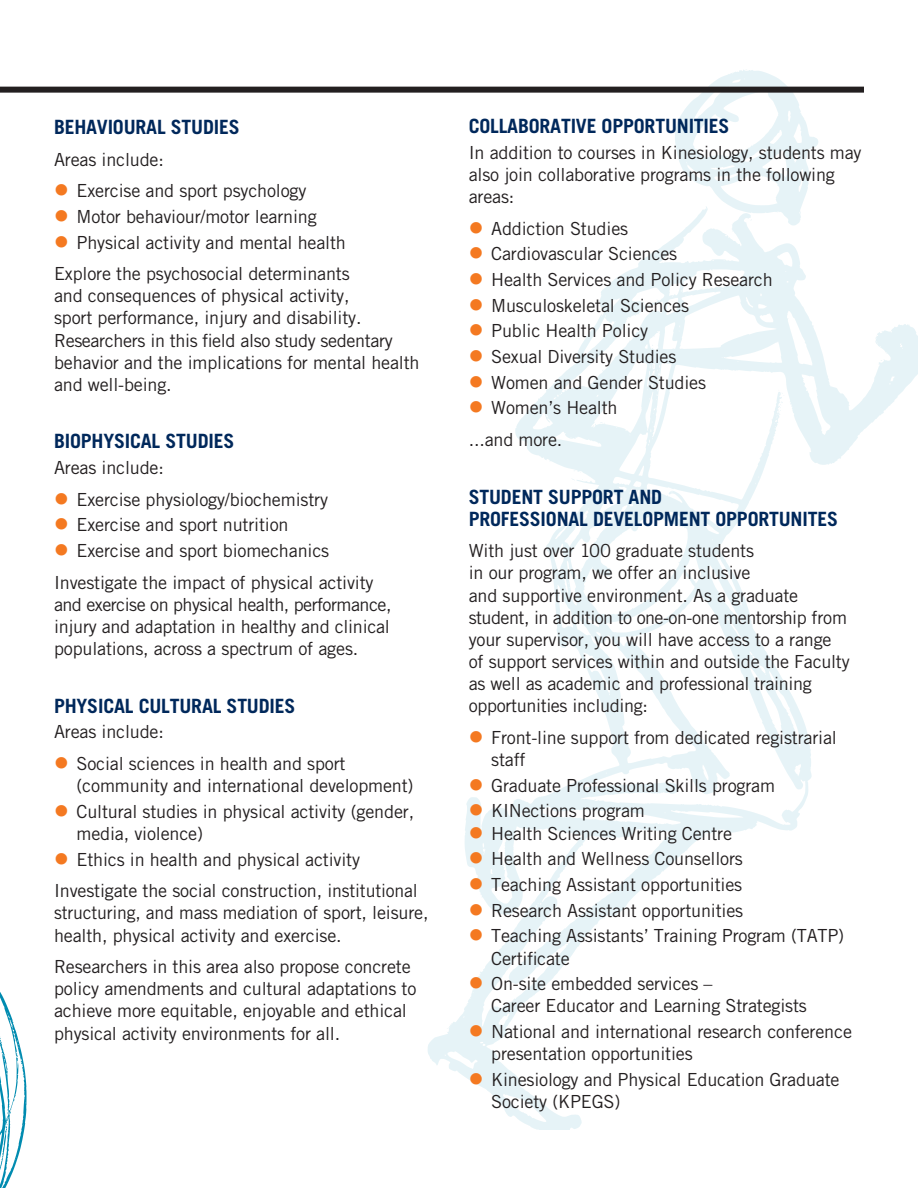
<style>
.page{position:relative;width:918px;height:1188px;background:#fff}
.page>*{position:absolute;margin:0;border:0;box-sizing:border-box;transform-origin:0 0}
.List{font:700 19.65px/22.2px "Trade Gothic LT Std";letter-spacing:-.01em;color:#00285b}
.Subheader{font:700 19.65px "Trade Gothic LT Std";letter-spacing:-.01em;color:#00285b}
.List-2{font:18px/22.2px "Trade Gothic LT Std";letter-spacing:-.01em;color:#231f20}
.s1{color:#f47921}
</style>
<div class="page">
<svg style="left:428px;top:226px;width:490px;height:903px"></svg>
<svg style="left:779px;top:390px;width:6px;height:23px"></svg>
<svg style="left:675px;top:70px;width:143px;height:156px"></svg>
<div style="left:0;top:87px;width:864px;height:6px;background:#231f20"></div>
<svg style="left:0;top:992px;width:27px;height:196px"></svg>
<p class="Subheader" style="left:54px;top:115px;width:187px">BEHAVIOURAL STUDIES</p>
<p class="List-2" style="left:54px;top:148px;width:111px">Areas include:</p>
<p class="List-2" style="left:54px;top:179px;width:254px"><span class="s1">●</span> Exercise and sport psychology</p>
<p class="List-2" style="left:54px;top:205px;width:264px"><span class="s1">●</span> Motor behaviour/motor learning</p>
<p class="List-2" style="left:54px;top:231px;width:294px"><span class="s1">●</span> Physical activity and mental health</p>
<p class="List-2" style="left:54px;top:262px;width:367px">Explore the psychosocial determinants<br>and consequences of physical activity,<br>sport performance, injury and disability.<br>Researchers in this field also study sedentary behavior and the implications for mental health and well-being.</p>
<p class="List" style="left:54px;top:430px;width:182px">BIOPHYSICAL STUDIES</p>
<p class="List-2" style="left:54px;top:456px;width:111px">Areas include:</p>
<p class="List-2" style="left:54px;top:488px;width:276px"><span class="s1">●</span> Exercise physiology/biochemistry</p>
<p class="List-2" style="left:54px;top:514px;width:236px"><span class="s1">●</span> Exercise and sport nutrition</p>
<p class="List-2" style="left:54px;top:539px;width:277px"><span class="s1">●</span> Exercise and sport biomechanics</p>
<p class="List-2" style="left:54px;top:571px;width:339px">Investigate the impact of physical activity and exercise on physical health, performance, injury and adaptation in healthy and clinical populations, across a spectrum of ages.</p>
<p class="List" style="left:54px;top:694px;width:243px">PHYSICAL CULTURAL STUDIES</p>
<p class="List-2" style="left:54px;top:721px;width:111px">Areas include:</p>
<p class="List-2" style="left:76px;top:752px;width:339px;text-indent:-22px"><span class="s1">●</span> Social sciences in health and sport (community and international development)</p>
<p class="List-2" style="left:76px;top:800px;width:339px;text-indent:-22px"><span class="s1">●</span> Cultural studies in physical activity (gender, media, violence)</p>
<p class="List-2" style="left:54px;top:848px;width:308px"><span class="s1">●</span> Ethics in health and physical activity</p>
<p class="List-2" style="left:54px;top:880px;width:376px">Investigate the social construction, institutional structuring, and mass mediation of sport, leisure, health, physical activity and exercise.</p>
<p class="List-2" style="left:54px;top:955px;width:364px">Researchers in this area also propose concrete policy amendments and cultural adaptations to achieve more equitable, enjoyable and ethical physical activity environments for all.</p>
<p class="List" style="left:469px;top:115px;width:262px">COLLABORATIVE OPPORTUNITIES</p>
<p class="List-2" style="left:469px;top:141px;width:394px">In addition to courses in Kinesiology, students may also join collaborative programs in the following areas:</p>
<p class="List-2" style="left:469px;top:217px;width:161px"><span class="s1">●</span> Addiction Studies</p>
<p class="List-2" style="left:469px;top:243px;width:210px"><span class="s1">●</span> Cardiovascular Sciences</p>
<p class="List-2" style="left:469px;top:268px;width:306px"><span class="s1">●</span> Health Services and Policy Research</p>
<p class="List-2" style="left:469px;top:294px;width:222px"><span class="s1">●</span> Musculoskeletal Sciences</p>
<p class="List-2" style="left:469px;top:320px;width:181px"><span class="s1">●</span> Public Health Policy</p>
<p class="List-2" style="left:469px;top:345px;width:209px"><span class="s1">●</span> Sexual Diversity Studies</p>
<p class="List-2" style="left:469px;top:371px;width:239px"><span class="s1">●</span> Women and Gender Studies</p>
<p class="List-2" style="left:469px;top:397px;width:150px"><span class="s1">●</span> Women’s Health</p>
<p class="List-2" style="left:469px;top:428px;width:95px">...and more.</p>
<p class="List" style="left:469px;top:485px;width:371px">STUDENT SUPPORT AND<br>PROFESSIONAL DEVELOPMENT OPPORTUNITES</p>
<p class="List-2" style="left:469px;top:540px;width:382px">With just over 100 graduate students<br>in our program, we offer an inclusive<br>and supportive environment. As a graduate student, in addition to one-on-one mentorship from your supervisor, you will have access to a range of support services within and outside the Faculty as well as academic and professional training opportunities including:</p>
<p class="List-2" style="left:491px;top:726px;width:347px;text-indent:-22px"><span class="s1">●</span> Front-line support from dedicated registrarial staff</p>
<p class="List-2" style="left:469px;top:774px;width:308px"><span class="s1">●</span> Graduate Professional Skills program</p>
<p class="List-2" style="left:469px;top:800px;width:178px"><span class="s1">●</span> KINections program</p>
<p class="List-2" style="left:469px;top:822px;width:265px"><span class="s1">●</span> Health Sciences Writing Centre</p>
<p class="List-2" style="left:469px;top:848px;width:276px"><span class="s1">●</span> Health and Wellness Counsellors</p>
<p class="List-2" style="left:469px;top:873px;width:275px"><span class="s1">●</span> Teaching Assistant opportunities</p>
<p class="List-2" style="left:469px;top:899px;width:276px"><span class="s1">●</span> Research Assistant opportunities</p>
<p class="List-2" style="left:491px;top:925px;width:355px;text-indent:-22px"><span class="s1">●</span> Teaching Assistants’ Training Program (TATP)<br>Certificate</p>
<p class="List-2" style="left:491px;top:973px;width:317px;text-indent:-22px"><span class="s1">●</span> On-site embedded services –<br>Career Educator and Learning Strategists</p>
<p class="List-2" style="left:491px;top:1020px;width:362px;text-indent:-22px"><span class="s1">●</span> National and international research conference presentation opportunities</p>
<p class="List-2" style="left:491px;top:1068px;width:350px;text-indent:-22px"><span class="s1">●</span> Kinesiology and Physical Education Graduate<br>Society (KPEGS)</p>
</div>
